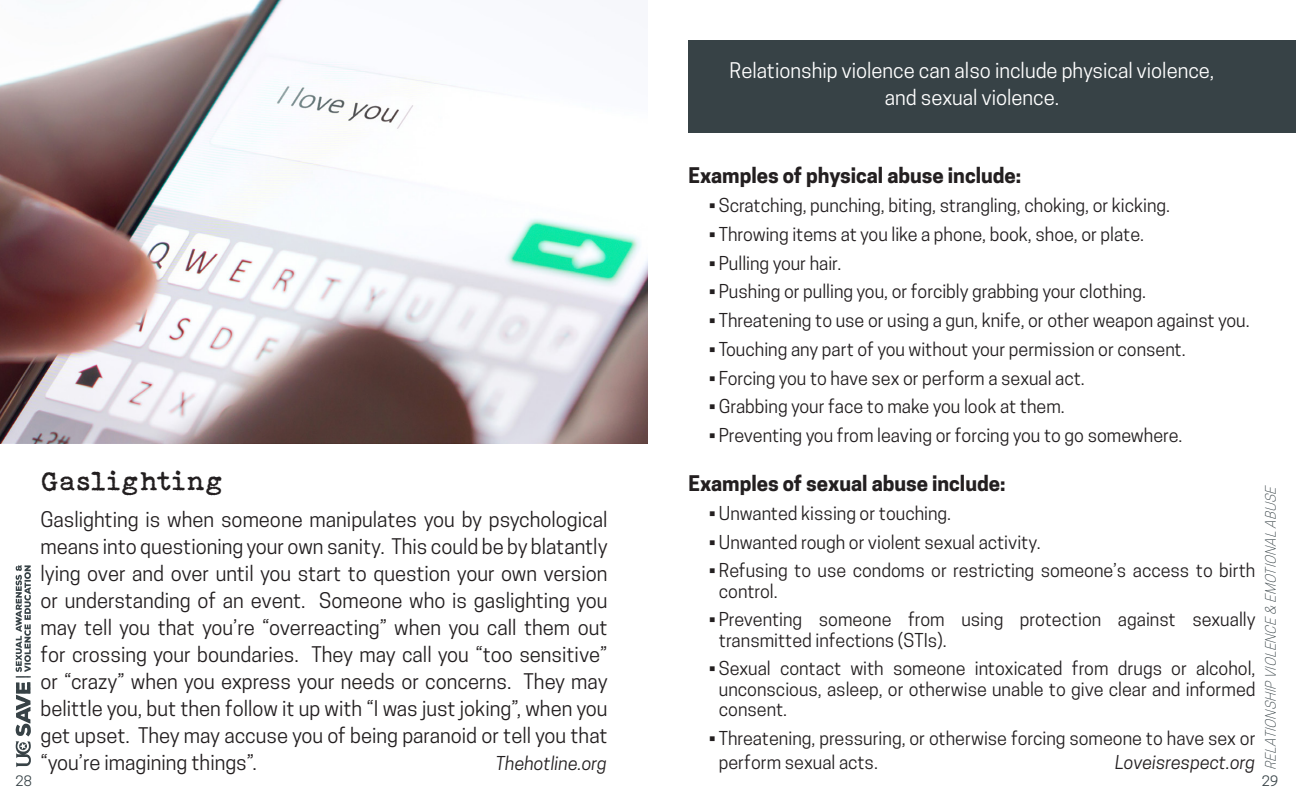
<style>
.page{position:relative;width:1296px;height:810px;background:#fff}
.page>*{position:absolute;margin:0;border:0;box-sizing:border-box;transform-origin:0 0}
.t1{font:27px "Bohemian Typewriter";color:#231f20}
.t2{font:20.25px/27px "Cooper Hewitt";color:#231f20;text-align:justify}
.t3{font:20.25px/27px "Cooper Hewitt";color:#fff;text-align:center}
.t4{font:700 20.25px "Cooper Hewitt";color:#231f20}
.t5{font:18px/20.2px "Cooper Hewitt";color:#231f20}
.t6{font:italic 18px "Cooper Hewitt";color:#231f20}
.t7{font:italic 300 13.5px "Cooper Hewitt";color:#374246}
.t8{font:13.5px "Cooper Hewitt";color:#374246}
</style>
<div class="page">
<svg style="left:16px;top:565px;width:15px;height:202px"></svg>
<div style="left:688px;top:40px;width:608px;height:93px;background:#374246"></div>
<img style="left:0;top:0;width:648px;height:444px">
<p class="t3" style="left:730px;top:57px;width:486px">Relationship violence can also include physical violence, and sexual violence.</p>
<p class="t4" style="left:688px;top:164px;width:334px">Examples of physical abuse include:</p>
<p class="t5" style="left:709px;top:195px;width:463px">• Scratching, punching, biting, strangling, choking, or kicking.</p>
<p class="t5" style="left:709px;top:224px;width:437px">• Throwing items at you like a phone, book, shoe, or plate.</p>
<p class="t5" style="left:709px;top:253px;width:134px">• Pulling your hair.</p>
<p class="t5" style="left:709px;top:281px;width:439px">• Pushing or pulling you, or forcibly grabbing your clothing.</p>
<p class="t5" style="left:709px;top:310px;width:542px">• Threatening to use or using a gun, knife, or other weapon against you.</p>
<p class="t5" style="left:709px;top:339px;width:478px">• Touching any part of you without your permission or consent.</p>
<p class="t5" style="left:709px;top:368px;width:378px">• Forcing you to have sex or perform a sexual act.</p>
<p class="t5" style="left:709px;top:396px;width:358px">• Grabbing your face to make you look at them.</p>
<p class="t5" style="left:709px;top:425px;width:475px">• Preventing you from leaving or forcing you to go somewhere.</p>
<p class="t4" style="left:688px;top:472px;width:319px">Examples of sexual abuse include:</p>
<p class="t5" style="left:709px;top:503px;width:244px">• Unwanted kissing or touching.</p>
<p class="t5" style="left:709px;top:532px;width:333px">• Unwanted rough or violent sexual activity.</p>
<p class="t5" style="left:719px;top:561px;width:538px;text-indent:-10px">• Refusing to use condoms or restricting someone’s access to birth control.</p>
<p class="t5" style="left:719px;top:610px;width:538px;text-indent:-10px">• Preventing someone from using protection against sexually transmitted infections (STIs).</p>
<p class="t5" style="left:719px;top:659px;width:538px;text-align:justify;text-indent:-10px">• Sexual contact with someone intoxicated from drugs or alcohol, unconscious, asleep, or otherwise unable to give clear and informed consent.</p>
<p class="t5" style="left:719px;top:726px;width:538px;line-height:24.8px;text-indent:-10px">• Threatening, pressuring, or otherwise forcing someone to have sex or perform sexual acts.</p>
<p class="t1" style="left:40px;top:465px;width:184px">Gaslighting</p>
<p class="t2" style="left:40px;top:506px;width:569px">Gaslighting is when someone manipulates you by psychological means into questioning your own sanity. This could be by blatantly lying over and over until you start to question your own version or understanding of an event. Someone who is gaslighting you may tell you that you’re “overreacting” when you call them out for crossing your boundaries. They may call you “too sensitive” or “crazy” when you express your needs or concerns. They may belittle you, but then follow it up with “I was just joking”, when you get upset. They may accuse you of being paranoid or tell you that “you’re imagining things”.</p>
<p class="t7" style="left:1263px;top:770px;width:288px;rotate:-90deg">RELATIONSHIP VIOLENCE &amp; EMOTIONALABUSE</p>
<p class="t6" style="left:496px;top:752px;width:112px">Thehotline.org</p>
<p class="t6" style="left:1115px;top:752px;width:142px">Loveisrespect.org</p>
<p class="t8" style="left:16px;top:773px;width:18px">28</p>
<p class="t8" style="left:1262px;top:773px;width:18px">29</p>
</div>
